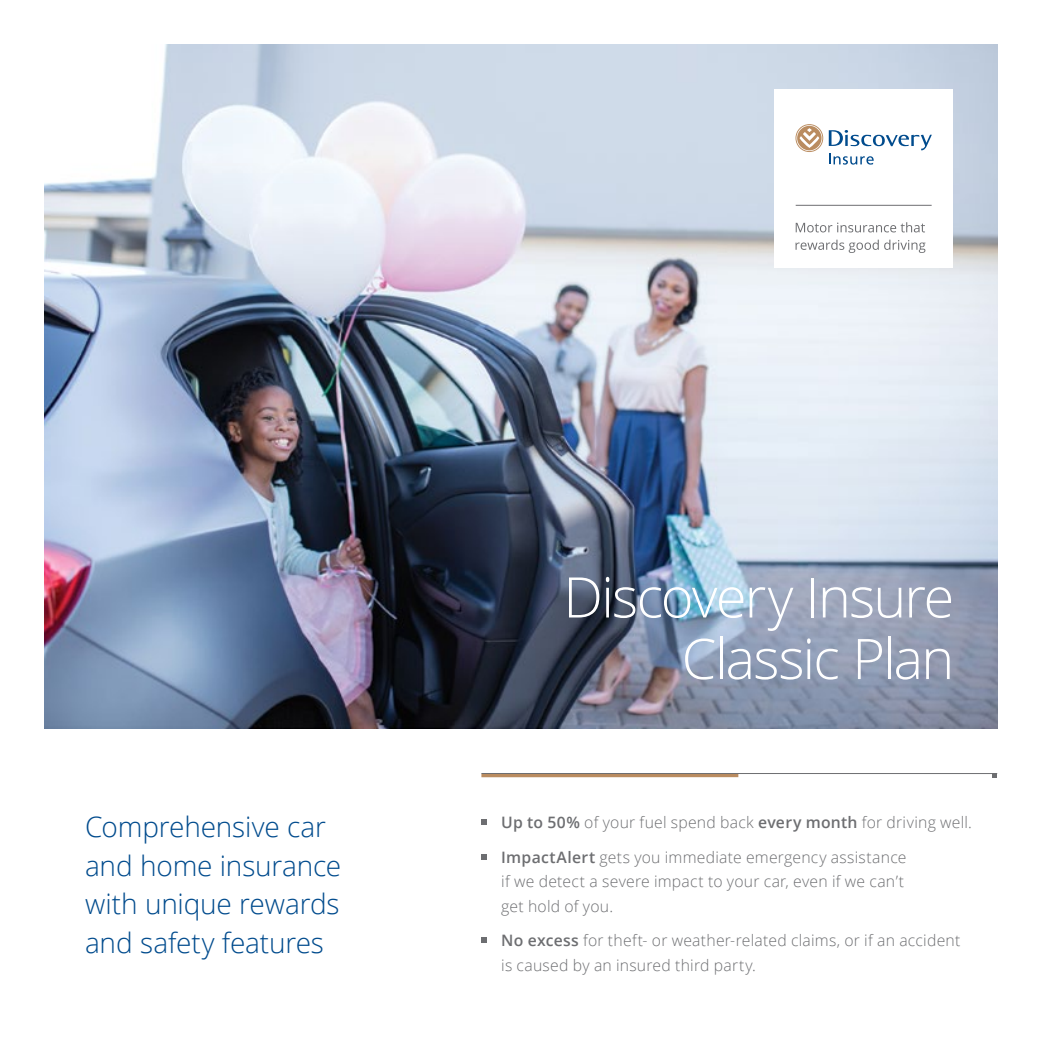
<style>
.page{position:relative;width:1042px;height:1042px;background:#fff}
.page>*{position:absolute;margin:0;border:0;box-sizing:border-box;transform-origin:0 0}
.t1{font:300 56px/61.6px "Open Sans";letter-spacing:-.035em;color:#fff;text-align:right}
.t2{font:300 28px/38.5px "Open Sans";letter-spacing:-.005em;color:#004b8d}
.t3{font:300 15.75px/24.5px "Open Sans";letter-spacing:.015em;color:#6d6e71}
.s1{font-weight:600}
</style>
<div class="page">
<img style="left:45px;top:45px;width:952px;height:683px">
<svg style="left:481px;top:819px;width:6px;height:6px"></svg>
<svg style="left:481px;top:854px;width:6px;height:5px"></svg>
<svg style="left:481px;top:937px;width:6px;height:6px"></svg>
<hr style="left:481px;top:773px;width:257px;height:4px;background:#ba8c60">
<hr style="left:481px;top:773px;width:516px;height:1px;background:#6d6e71">
<svg style="left:992px;top:774px;width:5px;height:4px"></svg>
<div style="left:774px;top:89px;width:178px;height:178px;background:#fff"></div>
<hr style="left:795px;top:205px;width:136px;height:1px;background:#6d6e71">
<svg style="left:795px;top:124px;width:28px;height:28px"></svg>
<svg style="left:829px;top:130px;width:103px;height:35px"></svg>
<svg style="left:795px;top:240px;width:130px;height:13px"></svg>
<svg style="left:796px;top:222px;width:129px;height:10px"></svg>
<h1 class="t1" style="left:563px;top:565px;width:392px">Discovery Insure<br>Classic Plan</h1>
<h2 class="t2" style="left:85px;top:807px;width:258px">Comprehensive car and home insurance with unique rewards and safety features</h2>
<p class="t3" style="left:501px;top:805px;width:472px;line-height:34.5px"><span class="s1">Up to 50%</span> of your fuel spend back <span class="s1">every month</span> for driving well.<br><span class="s1">ImpactAlert</span> gets you immediate emergency assistance</p>
<p class="t3" style="left:501px;top:869px;width:404px">if we detect a severe impact to your car, even if we can’t get hold of you.</p>
<p class="t3" style="left:501px;top:928px;width:460px"><span class="s1">No excess</span> for theft- or weather-related claims, or if an accident is caused by an insured third party.</p>
</div>
